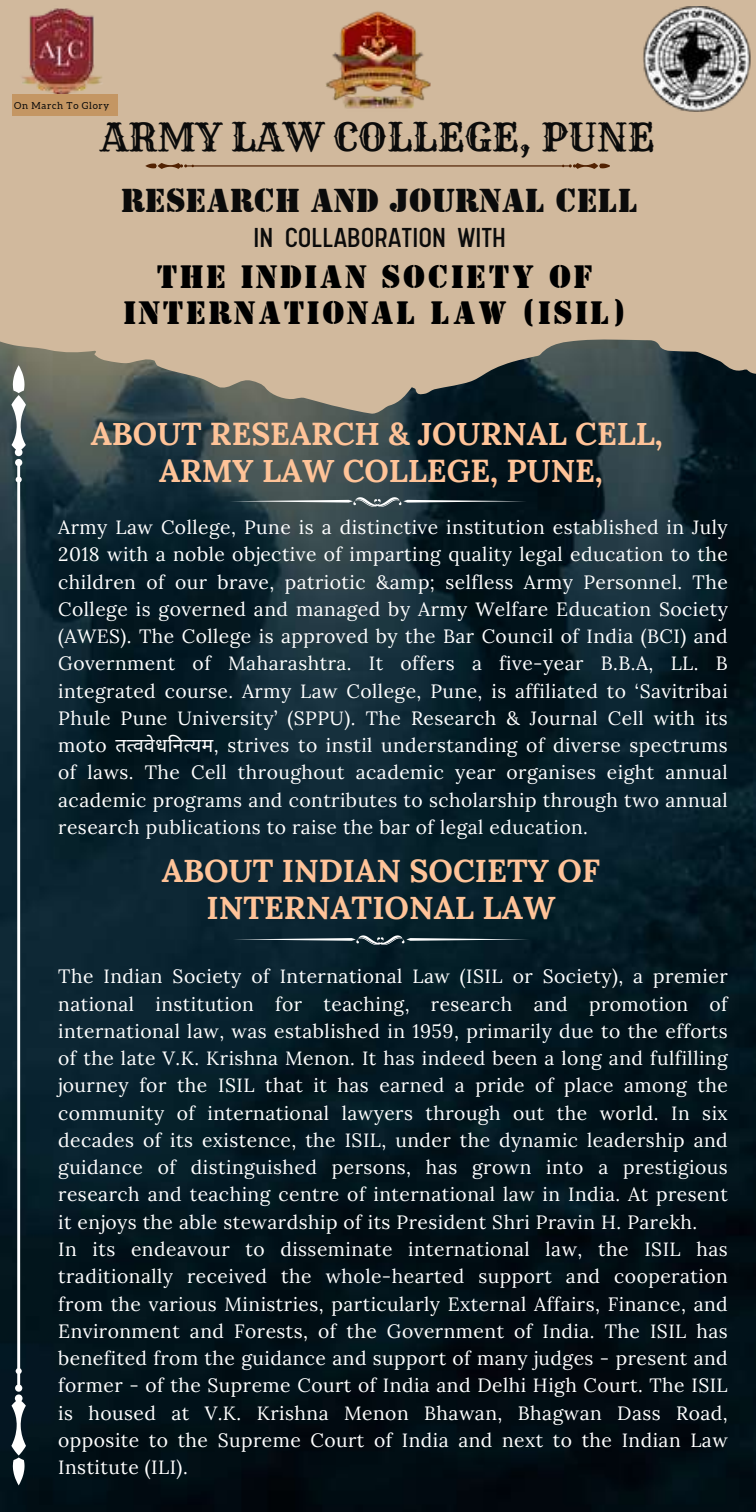
<style>
.page{position:relative;width:756px;height:1512px;background:#fff}
.page>*{position:absolute;margin:0;border:0;box-sizing:border-box;transform-origin:0 0}
.t1{font:38.15px "Rye";color:#0b0b0b}
.t2{font:32.9px "Stencil BT";color:#0b0b0b}
.t3{font:32.2px/36.8px "Stencil BT";letter-spacing:.07em;color:#000;text-align:center}
.t4{font:700 31.85px/36.8px "Lora";color:#ffc398;text-align:center}
.t5{font:700 31.5px/36.8px "Lora";color:#ffc398;text-align:center}
.t6{font:30.8px "Calps Sans";color:#0b0b0b}
.t7{font:19.25px/27.3px "Lora";letter-spacing:.025em;color:#fff;text-align:justify}
.t8{font:9.8px "Aleo";letter-spacing:.07em;color:#0b0b0b}
.s1{font-family:"Noto Sans Devanagari"}
</style>
<div class="page">
<img style="left:0;top:414px;width:756px;height:1098px">
<svg style="left:11px;top:414px;width:15px;height:1071px"></svg>
<svg style="left:0;top:0;width:756px;height:414px;background:#beab92"></svg>
<img style="left:9px;top:6px;width:105px;height:94px">
<img style="left:321px;top:2px;width:113px;height:113px">
<div style="left:12px;top:95px;width:106px;height:21px;background:#c49663"></div>
<svg style="left:145px;top:163px;width:465px;height:6px;background:#af9174"></svg>
<img style="left:638px;top:6px;width:118px;height:105px">
<svg style="left:229px;top:497px;width:298px;height:10px;background:#46555a"></svg>
<svg style="left:232px;top:935px;width:298px;height:10px;background:#2e444d"></svg>
<p class="t8" style="left:14px;top:100px;width:96px">On March To Glory</p>
<h1 class="t1" style="left:101px;top:114px;width:555px">ARMY LAW COLLEGE, PUNE</h1>
<h2 class="t2" style="left:121px;top:180px;width:519px">RESEARCH AND JOURNAL CELL</h2>
<h3 class="t6" style="left:254px;top:225px;width:254px">IN COLLABORATION WITH</h3>
<h3 class="t3" style="left:123px;top:258px;width:505px">THE INDIAN SOCIETY OF<br>INTERNATIONAL LAW (ISIL)</h3>
<h3 class="t5" style="left:91px;top:415px;width:574px">ABOUT RESEARCH &amp; JOURNAL CELL,<br>ARMY LAW COLLEGE, PUNE,</h3>
<p class="t7" style="left:58px;top:513px;width:671px">Army Law College, Pune is a distinctive institution established in July 2018 with a noble objective of imparting quality legal education to the children of our brave, patriotic &amp;amp; selfless Army Personnel. The College is governed and managed by Army Welfare Education Society (AWES). The College is approved by the Bar Council of India (BCI) and Government of Maharashtra. It offers a five-year B.B.A, LL. B integrated course. Army Law College, Pune, is affiliated to ‘Savitribai Phule Pune University’ (SPPU). The Research &amp; Journal Cell with its moto <span class="s1">तत्ववेधनि त्यम</span>, strives to instil understanding of diverse spectrums of laws. The Cell throughout academic year organises eight annual academic programs and contributes to scholarship through two annual research publications to raise the bar of legal education.</p>
<h3 class="t4" style="left:162px;top:852px;width:440px">ABOUT INDIAN SOCIETY OF<br>INTERNATIONAL LAW</h3>
<p class="t7" style="left:58px;top:963px;width:671px;text-align:left">The Indian Society of International Law (ISIL or Society), a premier national institution for teaching, research and promotion of international law, was established in 1959, primarily due to the efforts of the late V.K. Krishna Menon. It has indeed been a long and fulfilling journey for the ISIL that it has earned a pride of place among the community of international lawyers through out the world. In six decades of its existence, the ISIL, under the dynamic leadership and guidance of distinguished persons, has grown into a prestigious research and teaching centre of international law in India. At present it enjoys the able stewardship of its President Shri Pravin H. Parekh.<br>In its endeavour to disseminate international law, the ISIL has traditionally received the whole-hearted support and cooperation from the various Ministries, particularly External Affairs, Finance, and Environment and Forests, of the Government of India. The ISIL has benefited from the guidance and support of many judges - present and former - of the Supreme Court of India and Delhi High Court. The ISIL is housed at V.K. Krishna Menon Bhawan, Bhagwan Dass Road, opposite to the Supreme Court of India and next to the Indian Law Institute (ILI).</p>
</div>
